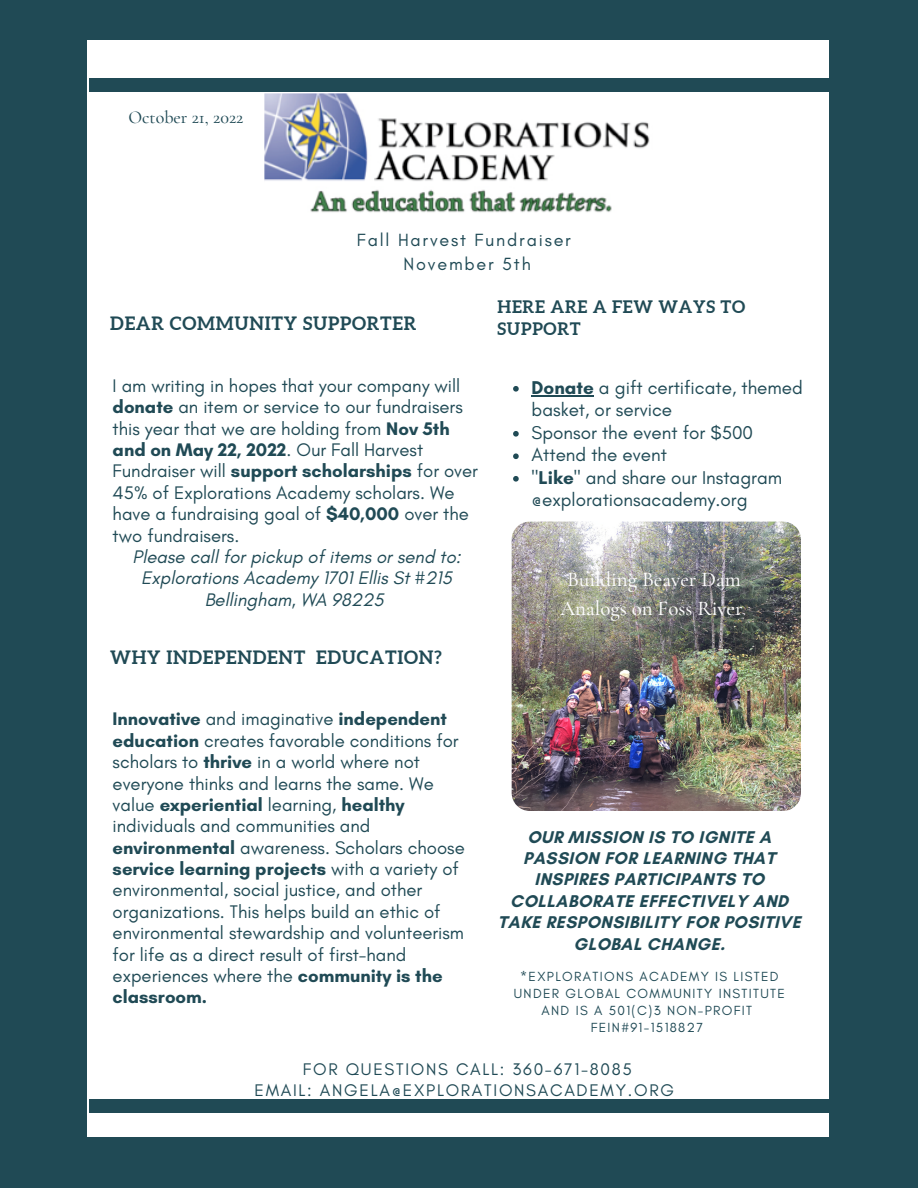
<style>
.page{position:relative;width:918px;height:1188px;background:#204a55}
.page>*{position:absolute;margin:0;border:0;box-sizing:border-box;transform-origin:0 0}
.t1{font:500 21px/29.2px "Cormorant Garamond";color:#fefefe;text-align:center}
.t2{font:18.9px/22.5px "Glacial Indifference";color:#204a55}
.t3{font:18.6px/21.3px "Glacial Indifference";color:#204a55}
.t4{font:italic 18.6px/21.3px "Glacial Indifference";color:#204a55;text-align:center}
.t5{font:700 18.45px "Aleo";letter-spacing:.04em;color:#204a55}
.t6{font:18px/24.8px "Glacial Indifference";letter-spacing:.1em;color:#204a55;text-align:center}
.t7{font:500 18px "Cormorant Garamond";color:#204a55}
.t8{font:700 17.4px/21.3px "Glacial Indifference";letter-spacing:.03em;color:#204a55;text-align:center}
.t9{font:700 17.25px/21.5px "Aleo";letter-spacing:.04em;color:#204a55}
.t10{font:17.1px/21.3px "Glacial Indifference";letter-spacing:.1em;color:#204a55;text-align:center}
.t11{font:13.5px/16.8px "Glacial Indifference";letter-spacing:.1em;color:#204a55;text-align:center}
.s1{font-weight:700}
</style>
<div class="page">
<div style="left:87px;top:40px;width:742px;height:1097px;background:#fff"></div>
<div style="left:89px;top:1099px;width:740px;height:13px;background:#204a55"></div>
<div style="left:89px;top:78px;width:740px;height:14px;background:#204a55"></div>
<img style="left:264px;top:93px;width:386px;height:119px">
<img style="left:512px;top:522px;width:289px;height:289px;border-radius:18px">
<svg style="left:513px;top:386px;width:6px;height:6px"></svg>
<hr style="left:532px;top:395px;width:62px;height:1px;background:#204a55">
<svg style="left:513px;top:431px;width:6px;height:6px"></svg>
<svg style="left:513px;top:453px;width:6px;height:6px"></svg>
<svg style="left:513px;top:476px;width:6px;height:6px"></svg>
<p class="t7" style="left:128px;top:107px;width:117px">October 21, 2022</p>
<p class="t6" style="left:357px;top:227px;width:215px">Fall Harvest Fundraiser<br>November 5th</p>
<p class="t5" style="left:110px;top:313px;width:308px">DEAR COMMUNITY SUPPORTER</p>
<p class="t3" style="left:113px;top:375px;width:367px">I am writing in hopes that your company will <span class="s1">donate</span> an item or service to our fundraisers this year that we are holding from <span class="s1">Nov 5th and on May 22, 2022</span>. Our Fall Harvest Fundraiser will <span class="s1">support scholarships</span> for over 45% of Explorations Academy scholars. We have a fundraising goal of <span class="s1">$40,000</span> over the two fundraisers.</p>
<p class="t4" style="left:133px;top:546px;width:330px">Please call for pickup of items or send to:<br>Explorations Academy 1701 Ellis St #215<br>Bellingham, WA 98225</p>
<p class="t5" style="left:110px;top:647px;width:333px">WHY INDEPENDENT EDUCATION?</p>
<p class="t3" style="left:113px;top:708px;width:354px"><span class="s1">Innovative</span> and imaginative <span class="s1">independent education</span> creates favorable conditions for scholars to <span class="s1">thrive</span> in a world where not everyone thinks and learns the same. We value <span class="s1">experiential</span> learning, <span class="s1">healthy </span>individuals and communities and <span class="s1">environmental</span> awareness. Scholars choose <span class="s1">service learning projects</span> with a variety of environmental, social justice, and other organizations. This helps build an ethic of environmental stewardship and volunteerism for life as a direct result of first-hand experiences where the <span class="s1">community is the classroom.</span></p>
<p class="t9" style="left:498px;top:296px;width:249px">HERE ARE A FEW WAYS TO<br>SUPPORT</p>
<p class="t2" style="left:532px;top:376px;width:273px"><span class="s1">Donate</span> a gift certificate, themed basket, or service<br>Sponsor the event for $500<br>Attend the event<br>"<span class="s1">Like</span>" and share our Instagram @explorationsacademy.org</p>
<p class="t1" style="left:561px;top:565px;width:184px">Building Beaver Dam<br>Analogs on Foss River</p>
<p class="t8" style="left:498px;top:826px;width:304px">OUR MISSION IS TO IGNITE A<br>PASSION FOR LEARNING THAT<br>INSPIRES PARTICIPANTS TO<br>COLLABORATE EFFECTIVELY AND<br>TAKE RESPONSIBILITY FOR POSITIVE<br>GLOBAL CHANGE.</p>
<p class="t11" style="left:514px;top:968px;width:273px">*EXPLORATIONS ACADEMY IS LISTED<br>UNDER GLOBAL COMMUNITY INSTITUTE<br>AND IS A 501(C)3 NON-PROFIT<br>FEIN#91-1518827</p>
<p class="t10" style="left:254px;top:1058px;width:421px">FOR QUESTIONS CALL: 360-671-8085<br>EMAIL: ANGELA@EXPLORATIONSACADEMY.ORG</p>
</div>
